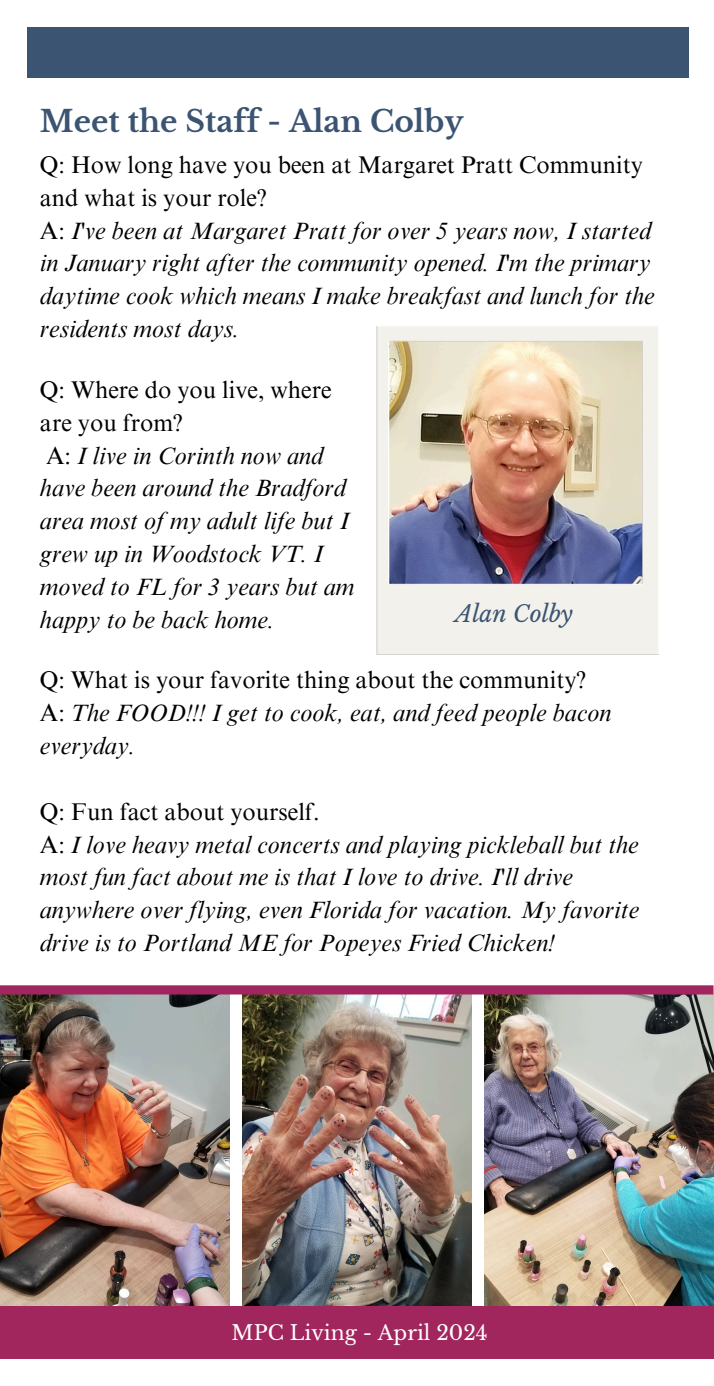
<style>
.page{position:relative;width:714px;height:1386px;background:#fff}
.page>*{position:absolute;margin:0;border:0;box-sizing:border-box;transform-origin:0 0}
.t1{font:700 29.57px "Libre Baskerville";color:#3b5472}
.t2{font:italic 24.15px/32.9px "Times NRMT Pro";color:#000}
.t3{font:italic 22.75px "Libre Baskerville";color:#3b5472}
.t4{font:20.3px "Libre Baskerville";color:#fff}
.s1{font-style:normal}
</style>
<div class="page">
<img style="left:0;top:995px;width:230px;height:311px">
<img style="left:243px;top:995px;width:228px;height:311px">
<img style="left:484px;top:995px;width:230px;height:311px">
<div style="left:0;top:1306px;width:714px;height:53px;background:#a1265d"></div>
<div style="left:27px;top:27px;width:661px;height:50px;background:#3b5472"></div>
<img style="left:377px;top:326px;width:282px;height:329px">
<div style="left:0;top:985px;width:714px;height:10px;background:#a1265d"></div>
<h2 class="t1" style="left:40px;top:103px;width:425px">Meet the Staff - Alan Colby</h2>
<h2 class="t2" style="left:40px;top:151px;width:617px"><span class="s1">Q: How long have you been at Margaret Pratt Community and what is your role?<br>A:</span> I've been at Margaret Pratt for over 5 years now, I started in January right after the community opened. I'm the primary daytime cook which means I make breakfast and lunch for the residents most days.</h2>
<h2 class="t2" style="left:40px;top:376px;width:316px"><span class="s1">Q: Where do you live, where are you from?<br>A:</span> I live in Corinth now and have been around the Bradford area most of my adult life but I grew up in Woodstock VT. I moved to FL for 3 years but am happy to be back home.</h2>
<h2 class="t2" style="left:40px;top:667px;width:573px"><span class="s1">Q: What is your favorite thing about the community?<br>A:</span> The FOOD!!! I get to cook, eat, and feed people bacon everyday.</h2>
<p class="t3" style="left:455px;top:600px;width:119px">Alan Colby</p>
<h2 class="t2" style="left:40px;top:798px;width:601px"><span class="s1">Q: Fun fact about yourself.<br>A:</span> I love heavy metal concerts and playing pickleball but the most fun fact about me is that I love to drive. I'll drive anywhere over flying, even Florida for vacation. My favorite drive is to Portland ME for Popeyes Fried Chicken!</h2>
<h1 class="t4" style="left:232px;top:1320px;width:258px">MPC Living - April 2024</h1>
</div>
